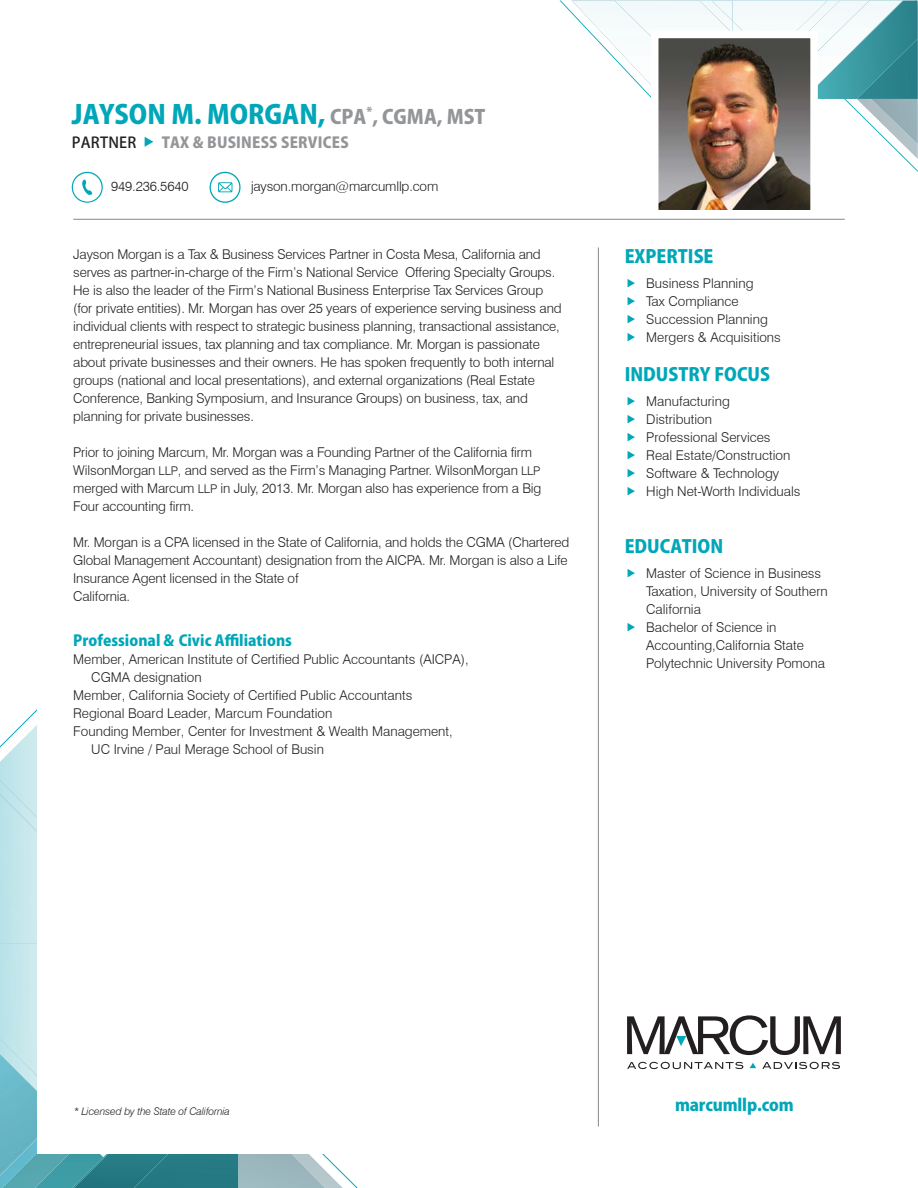
<style>
.page{position:relative;width:918px;height:1188px;background:#fff}
.page>*{position:absolute;margin:0;border:0;box-sizing:border-box;transform-origin:0 0}
.t1{font:25.95px "Koz Go Pro Heavy 90 msp RKSJ H";color:#00a7b8}
.t2{font:18px "Koz Go Pro Heavy 90 msp RKSJ H";color:#00a7b8}
.t3{font:16.5px "Koz Go Pro Heavy 90 msp RKSJ H";letter-spacing:-.01em;color:#00a7b8}
.t4{font:15px "Koz Go Pro Heavy 90 msp RKSJ H";color:#00a7b8}
.t5{font:15px "Koz Go Pro Heavy 90 msp RKSJ H";letter-spacing:.015em;color:#939598}
.t6{font:15px "Koz Go Pro Medium 90 msp RKSJ H";letter-spacing:.015em;color:#231f20}
.t7{font:300 13.5px/18px "Swiss 721 BT";letter-spacing:-.01em;color:#231f20}
.t8{font:italic 300 10.5px "Swiss 721 BT";letter-spacing:-.01em;color:#231f20}
.s1{font-size:19.5px;color:#939598}
.s2{font-size:12px}
</style>
<div class="page">
<img style="left:0;top:1115px;width:61px;height:73px">
<img style="left:0;top:709px;width:37px;height:71px">
<img style="left:0;top:855px;width:37px;height:259px">
<svg style="left:61px;top:1154px;width:297px;height:34px;background:#629ea5"></svg>
<img style="left:0;top:943px;width:37px;height:157px">
<img style="left:0;top:780px;width:37px;height:75px">
<svg style="left:560px;top:0;width:358px;height:172px"></svg>
<img style="left:614px;top:0;width:85px;height:117px">
<div style="left:733px;top:1px;width:107px;height:69px;background:#f5fbfb"></div>
<img style="left:699px;top:0;width:34px;height:31px">
<div style="left:38px;top:651px;width:328px;height:502px;background:#fff"></div>
<hr style="left:73px;top:219px;width:772px;height:1px;background:#939598">
<svg style="left:627px;top:1062px;width:116px;height:7px"></svg>
<svg style="left:762px;top:1062px;width:78px;height:7px"></svg>
<svg style="left:627px;top:1015px;width:214px;height:40px"></svg>
<svg style="left:750px;top:1063px;width:6px;height:5px"></svg>
<hr style="left:598px;top:247px;width:1px;height:880px;background:#939598">
<img style="left:660px;top:40px;width:149px;height:168px">
<div style="left:651px;top:31px;width:167px;height:186px;border:8px solid #fff"></div>
<svg style="left:72px;top:172px;width:31px;height:31px"></svg>
<svg style="left:209px;top:172px;width:32px;height:31px"></svg>
<h1 class="t1" style="left:72px;top:104px;width:415px">JAYSON M. MORGAN, <span class="s1">CPA</span><sup>*</sup><span class="s1">, CGMA, MST</span></h1>
<p class="t6" style="left:72px;top:136px;width:66px">PARTNER</p>
<p class="t5" style="left:162px;top:136px;width:189px">TAX &amp; BUSINESS SERVICES</p>
<p class="t7" style="left:111px;top:177px;width:79px">949.236.5640</p>
<p class="t7" style="left:251px;top:177px;width:189px">jayson.morgan@marcumllp.com</p>
<p class="t7" style="left:73px;top:245px;width:490px">Jayson Morgan is a Tax &amp; Business Services Partner in Costa Mesa, California and serves as partner-in-charge of the Firm’s National Service Offering Specialty Groups.<br>He is also the leader of the Firm’s National Business Enterprise Tax Services Group (for private entities). Mr. Morgan has over 25 years of experience serving business and individual clients with respect to strategic business planning, transactional assistance, entrepreneurial issues, tax planning and tax compliance. Mr. Morgan is passionate about private businesses and their owners. He has spoken frequently to both internal groups (national and local presentations), and external organizations (Real Estate Conference, Banking Symposium, and Insurance Groups) on business, tax, and planning for private businesses.</p>
<p class="t7" style="left:73px;top:443px;width:470px">Prior to joining Marcum, Mr. Morgan was a Founding Partner of the California firm WilsonMorgan <span class="s2">LLP</span>, and served as the Firm’s Managing Partner. WilsonMorgan <span class="s2">LLP </span>merged with Marcum <span class="s2">LLP</span> in July, 2013. Mr. Morgan also has experience from a Big Four accounting firm.</p>
<p class="t7" style="left:73px;top:533px;width:498px">Mr. Morgan is a CPA licensed in the State of California, and holds the CGMA (Chartered Global Management Accountant) designation from the AICPA. Mr. Morgan is also a Life Insurance Agent licensed in the State of<br>California.</p>
<p class="t4" style="left:73px;top:635px;width:220px">Professional &amp; Civic Affiliations</p>
<p class="t7" style="left:73px;top:650px;width:397px">Member, American Institute of Certified Public Accountants (AICPA),</p>
<p class="t7" style="left:91px;top:668px;width:112px">CGMA designation</p>
<p class="t7" style="left:73px;top:686px;width:341px">Member, California Society of Certified Public Accountants</p>
<p class="t7" style="left:73px;top:704px;width:261px">Regional Board Leader, Marcum Foundation</p>
<p class="t7" style="left:73px;top:722px;width:381px">Founding Member, Center for Investment &amp; Wealth Management,</p>
<p class="t7" style="left:91px;top:740px;width:234px">UC Irvine / Paul Merage School of Busin</p>
<h2 class="t2" style="left:625px;top:250px;width:90px">EXPERTISE</h2>
<p class="t7" style="left:646px;top:274px;width:136px">Business Planning<br>Tax Compliance<br>Succession Planning<br>Mergers &amp; Acquisitions</p>
<h2 class="t2" style="left:625px;top:368px;width:147px">INDUSTRY FOCUS</h2>
<p class="t7" style="left:646px;top:392px;width:156px">Manufacturing<br>Distribution<br>Professional Services<br>Real Estate/Construction<br>Software &amp; Technology<br>High Net-Worth Individuals</p>
<h2 class="t2" style="left:625px;top:539px;width:100px">EDUCATION</h2>
<p class="t7" style="left:646px;top:564px;width:183px">Master of Science in Business<br>Taxation, University of Southern<br>California<br>Bachelor of Science in<br>Accounting,California State<br>Polytechnic University Pomona</p>
<p class="t8" style="left:74px;top:1105px;width:158px">* Licensed by the State of California</p>
<p class="t3" style="left:675px;top:1099px;width:120px">marcumllp.com</p>
</div>
